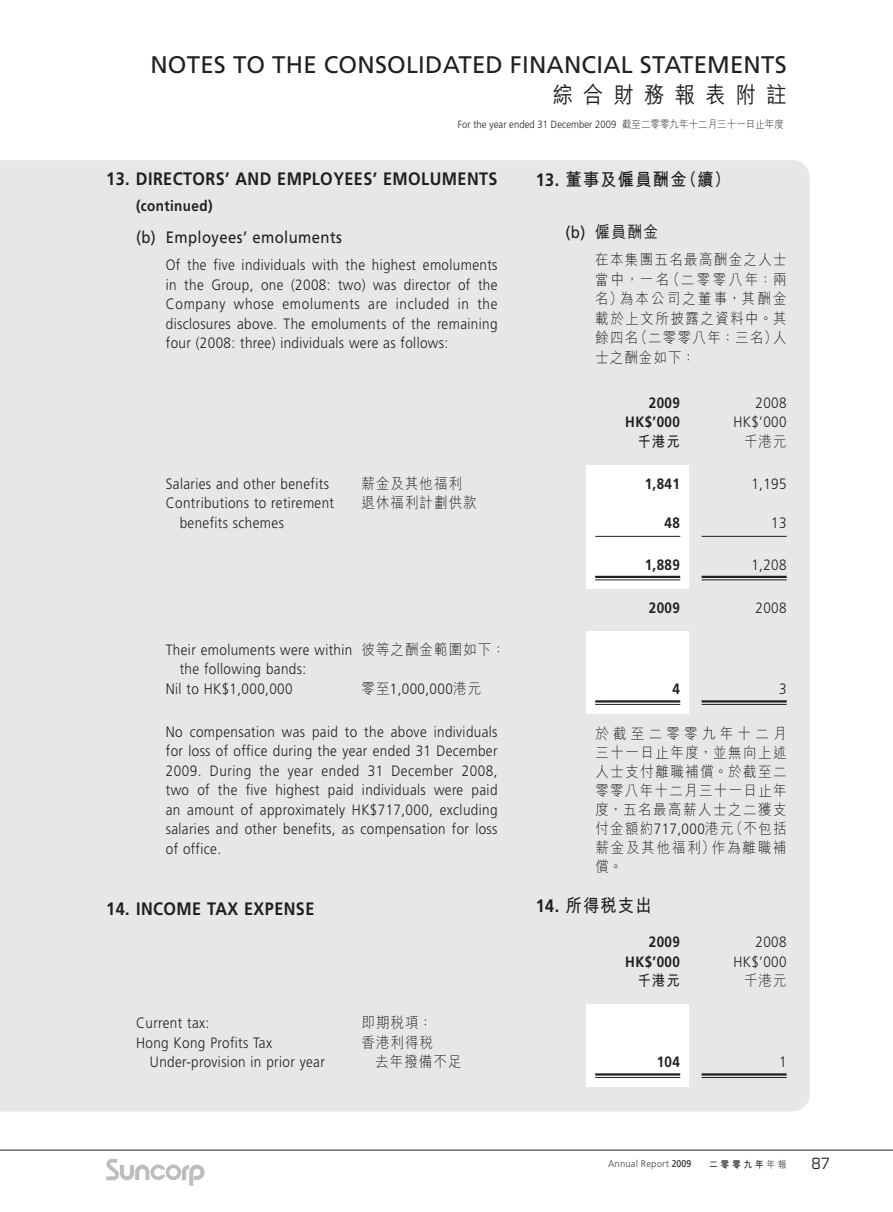
<style>
.page{position:relative;width:893px;height:1212px;background:#fff}
.page>*{position:absolute;margin:0;border:0;box-sizing:border-box;transform-origin:0 0}
.t1{font:24px "Frutiger LT Std";letter-spacing:.01em;color:#231f20}
.t2{font:22.5px "M Hei HK Medium B5 pc H";letter-spacing:.51em;color:#231f20;scale:.9 1}
.t3{font:700 18px "Frutiger LT Std";letter-spacing:.025em;color:#231f20;scale:.9 1}
.t4{font:18px "M Hei HK Bold B5 pc H";letter-spacing:.08em;color:#231f20;scale:.9 1}
.t5{font:16.5px "Frutiger LT Std";letter-spacing:.03em;color:#231f20;scale:.9 1}
.t6{font:16.5px "M Hei HK Medium B5 pc H";color:#231f20;scale:.9 1}
.t7{font:300 15px/19.5px "Frutiger LT Std";letter-spacing:.03em;color:#231f20;text-align:justify;scale:.9 1}
.t8{font:15px/18.9px "M Hei HK Light B5 pc H";letter-spacing:.1em;color:#231f20;text-align:justify;scale:.9 1}
.t9{font:700 15px "Frutiger LT Std";letter-spacing:.03em;color:#231f20;scale:.9 1}
.t10{font:15px "M Hei HK Light B5 pc H";letter-spacing:.08em;color:#231f20;scale:.9 1}
.t11{font:15px "M Hei HK Bold B5 pc H";letter-spacing:.08em;color:#231f20;scale:.9 1}
.t12{font:15px "Eurostile LT Std";color:#231f20;scale:.9 1}
.t13{font:300 10.5px "Frutiger LT Std";letter-spacing:.01em;color:#231f20;scale:.9 1}
.t14{font:9.75px "Frutiger LT Std";letter-spacing:.01em;color:#6c6d70;scale:.9 1}
.t15{font:9.75px "M Hei HK Bold B5 pc H";letter-spacing:.31em;color:#231f20;scale:.9 1}
.s1{font-family:"M Hei HK Light B5 pc H";font-weight:400}
.s2{font-family:"Frutiger LT Std";font-weight:700}
.s3{font-family:"Frutiger LT Std"}
.s4{font-family:"Frutiger LT Std";font-weight:300}
.s5{color:#231f20}
.s6{color:#6c6d70}
</style>
<div class="page">
<div style="left:0;top:160px;width:810px;height:951px;background:#e6e7e9"></div>
<svg style="left:106px;top:1159px;width:99px;height:26px"></svg>
<hr style="left:0;top:1150px;width:893px;height:1px;background:#231f20">
<div style="left:587px;top:465px;width:102px;height:123px;background:#fff"></div>
<hr style="left:595px;top:536px;width:85px;height:1px;background:#231f20">
<hr style="left:702px;top:536px;width:85px;height:1px;background:#231f20">
<hr style="left:595px;top:576px;width:85px;height:2px;background:#231f20">
<hr style="left:595px;top:579px;width:85px;height:1px;background:#231f20">
<hr style="left:702px;top:576px;width:85px;height:2px;background:#231f20">
<hr style="left:702px;top:579px;width:85px;height:1px;background:#231f20">
<div style="left:587px;top:631px;width:102px;height:83px;background:#fff"></div>
<hr style="left:595px;top:700px;width:85px;height:2px;background:#231f20">
<hr style="left:595px;top:704px;width:85px;height:1px;background:#231f20">
<hr style="left:702px;top:700px;width:85px;height:2px;background:#231f20">
<hr style="left:702px;top:704px;width:85px;height:1px;background:#231f20">
<div style="left:587px;top:1004px;width:102px;height:83px;background:#fff"></div>
<hr style="left:595px;top:1073px;width:85px;height:2px;background:#231f20">
<hr style="left:595px;top:1077px;width:85px;height:1px;background:#231f20">
<hr style="left:702px;top:1073px;width:85px;height:2px;background:#231f20">
<hr style="left:702px;top:1077px;width:85px;height:1px;background:#231f20">
<h1 class="t1" style="left:150px;top:51px;width:638px">NOTES TO THE CONSOLIDATED FINANCIAL STATEMENTS</h1>
<h2 class="t2" style="left:553px;top:86px;width:262px">綜合財務報表附註</h2>
<p class="t13" style="left:458px;top:118px;width:364px">For the year ended 31 December 2009 <span class="s1">截至二零零九年十二月三十一日止年度</span></p>
<p class="t3" style="left:106px;top:168px;width:436px">13. DIRECTORS’ AND EMPLOYEES’ EMOLUMENTS</p>
<p class="t9" style="left:136px;top:196px;width:86px">(continued)</p>
<p class="t5" style="left:136px;top:228px;width:230px">(b) Employees’ emoluments</p>
<p class="t7" style="left:166px;top:257px;width:370px">Of the five individuals with the highest emoluments in the Group, one (2008: two) was director of the Company whose emoluments are included in the disclosures above. The emoluments of the remaining four (2008: three) individuals were as follows:</p>
<p class="t4" style="left:536px;top:173px;width:218px"><span class="s2">13.</span> 董事及僱員酬金（續）</p>
<p class="t6" style="left:566px;top:226px;width:104px"><span class="s3">(b)</span> 僱員酬金</p>
<p class="t8" style="left:595px;top:252px;width:214px;line-height:19.5px">在本集團五名最高酬金之人士當中，一名（二零零八年：兩名）為本公司之董事，其酬金載於上文所披露之資料中。其餘四名（二零零八年：三名）人士之酬金如下：</p>
<p class="t9" style="left:649px;top:393px;width:36px">2009</p>
<p class="t7" style="left:755px;top:394px;width:36px">2008</p>
<p class="t9" style="left:625px;top:413px;width:62px">HK$’000</p>
<p class="t7" style="left:733px;top:414px;width:61px">HK$’000</p>
<p class="t11" style="left:637px;top:435px;width:49px">千港元</p>
<p class="t8" style="left:744px;top:433px;width:49px">千港元</p>
<p class="t7" style="left:166px;top:475px;width:183px">Salaries and other benefits</p>
<p class="t10" style="left:361px;top:477px;width:114px">薪金及其他福利</p>
<p class="t9" style="left:645px;top:474px;width:41px">1,841</p>
<p class="t7" style="left:751px;top:475px;width:41px">1,195</p>
<p class="t7" style="left:166px;top:495px;width:188px">Contributions to retirement</p>
<p class="t10" style="left:361px;top:497px;width:130px">退休福利計劃供款</p>
<p class="t7" style="left:180px;top:514px;width:117px">benefits schemes</p>
<p class="t9" style="left:665px;top:513px;width:19px">48</p>
<p class="t7" style="left:771px;top:514px;width:19px">13</p>
<p class="t9" style="left:645px;top:555px;width:41px">1,889</p>
<p class="t7" style="left:751px;top:556px;width:41px">1,208</p>
<p class="t9" style="left:649px;top:599px;width:36px">2009</p>
<p class="t7" style="left:755px;top:600px;width:36px">2008</p>
<p class="t7" style="left:180px;top:642px;width:363px;line-height:18.6px;text-indent:-14px">Their emoluments were within <span class="s1">彼等之酬金範圍如下：</span>the following bands:</p>
<p class="t7" style="left:166px;top:681px;width:142px">Nil to HK$1,000,000</p>
<p class="t7" style="left:361px;top:681px;width:135px"><span class="s1">零至</span>1,000,000<span class="s1">港元</span></p>
<p class="t9" style="left:672px;top:680px;width:10px">4</p>
<p class="t7" style="left:779px;top:681px;width:10px">3</p>
<p class="t7" style="left:166px;top:723px;width:370px">No compensation was paid to the above individuals for loss of office during the year ended 31 December 2009. During the year ended 31 December 2008, two of the five highest paid individuals were paid an amount of approximately HK$717,000, excluding salaries and other benefits, as compensation for loss of office.</p>
<p class="t8" style="left:595px;top:726px;width:214px">於截至二零零九年十二月三十一日止年度，並無向上述人士支付離職補償。於截至二零零八年十二月三十一日止年度，五名最高薪人士之二獲支付金額約<span class="s4">717,000</span>港元（不包括薪金及其他福利）作為離職補償。</p>
<p class="t4" style="left:536px;top:899px;width:130px"><span class="s2">14.</span> 所得稅支出</p>
<p class="t3" style="left:106px;top:898px;width:233px">14. INCOME TAX EXPENSE</p>
<p class="t9" style="left:649px;top:933px;width:36px">2009</p>
<p class="t7" style="left:755px;top:934px;width:36px">2008</p>
<p class="t9" style="left:625px;top:952px;width:62px">HK$’000</p>
<p class="t7" style="left:733px;top:953px;width:61px">HK$’000</p>
<p class="t11" style="left:637px;top:975px;width:49px">千港元</p>
<p class="t8" style="left:744px;top:973px;width:49px">千港元</p>
<p class="t7" style="left:136px;top:1015px;width:83px">Current tax:</p>
<p class="t8" style="left:361px;top:1015px;width:80px">即期稅項：</p>
<p class="t7" style="left:136px;top:1034px;width:153px">Hong Kong Profits Tax</p>
<p class="t8" style="left:361px;top:1034px;width:81px">香港利得稅</p>
<p class="t7" style="left:150px;top:1054px;width:196px">Under-provision in prior year</p>
<p class="t8" style="left:375px;top:1054px;width:97px">去年撥備不足</p>
<p class="t9" style="left:657px;top:1053px;width:27px">104</p>
<p class="t7" style="left:779px;top:1054px;width:10px">1</p>
<p class="t14" style="left:608px;top:1158px;width:94px">Annual Report <span class="s5">2009</span></p>
<p class="t15" style="left:709px;top:1160px;width:88px">二零零九年<span class="s6">年報</span></p>
<p class="t12" style="left:811px;top:1155px;width:22px">87</p>
</div>
